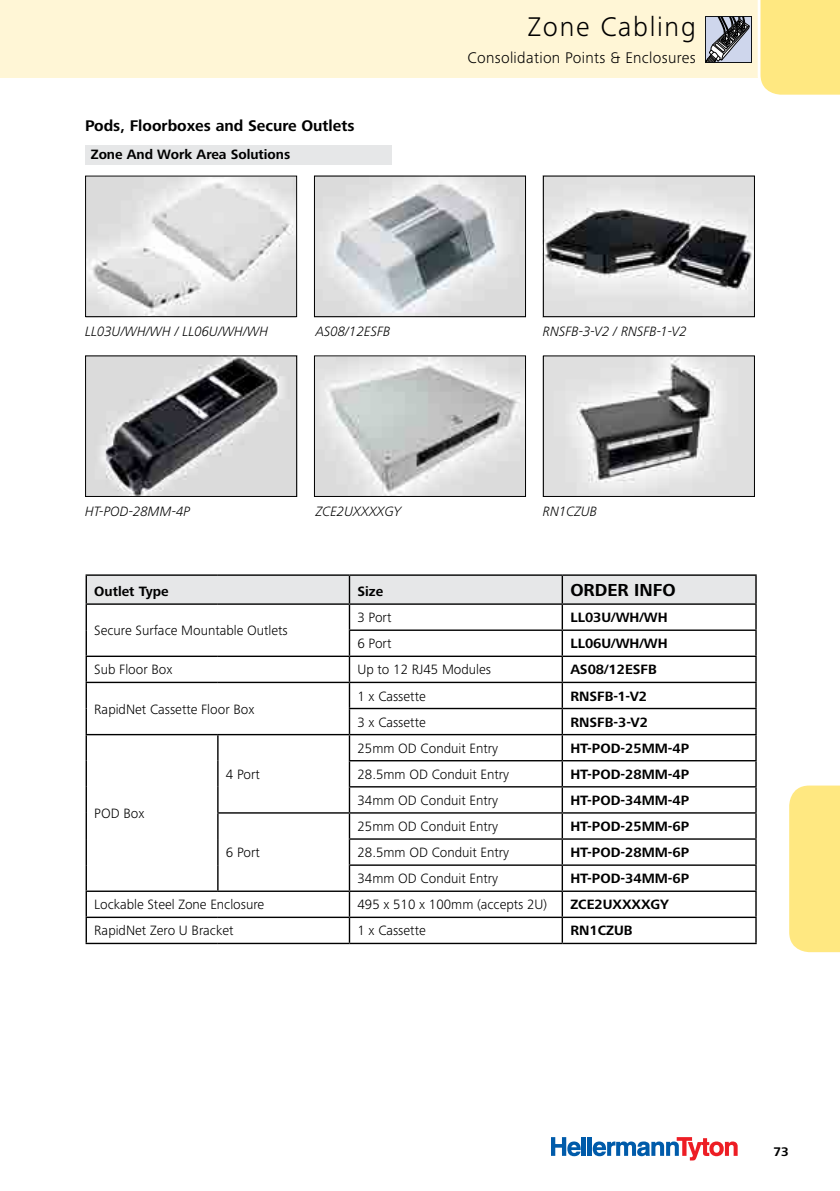
<style>
.page{position:relative;width:840px;height:1191px;background:#fff}
.page>*{position:absolute;margin:0;border:0;box-sizing:border-box;transform-origin:0 0}
.t1{font:300 28px "Frutiger Next LTW1 G";letter-spacing:.06em;color:#000}
.t2{font:700 18px "Frutiger Next LTW1 G";color:#000}
.t3{font:700 16px "Frutiger Next LTW1 G";color:#000}
.t4{font:300 16px "Frutiger Next LTW1 G";letter-spacing:.02em;color:#000}
.t5{font:300 14px "Frutiger Next LTW1 G";color:#000}
.t6{font:700 14px "Frutiger Next LTW1 G";color:#000}
.t7{font:italic 300 14px "Frutiger Next LTW1 G";color:#000}
.t8{font:700 13px "Frutiger Next LTW1 G";color:#000}
</style>
<div class="page">
<hr style="left:581px;top:1137px;width:4px;height:18px;background:#005baa">
<hr style="left:587px;top:1137px;width:4px;height:18px;background:#005baa">
<svg style="left:551px;top:1137px;width:29px;height:19px"></svg>
<svg style="left:592px;top:1137px;width:145px;height:23px"></svg>
<div style="left:0;top:0;width:759px;height:78px;background:#fff6d6"></div>
<svg style="left:705px;top:0;width:134px;height:95px"></svg>
<div style="left:789px;top:785px;width:50px;height:167px;background:#ffe881"></div>
<div style="left:85px;top:145px;width:306px;height:19px;background:#e6e7e8"></div>
<img style="left:87px;top:178px;width:208px;height:137px">
<div style="left:85px;top:176px;width:212px;height:141px;border:1px solid #000"></div>
<img style="left:87px;top:357px;width:208px;height:138px">
<div style="left:85px;top:355px;width:212px;height:142px;border:1px solid #000"></div>
<img style="left:544px;top:178px;width:208px;height:137px">
<div style="left:542px;top:176px;width:212px;height:141px;border:1px solid #000"></div>
<img style="left:544px;top:357px;width:208px;height:138px">
<div style="left:542px;top:355px;width:212px;height:142px;border:1px solid #000"></div>
<img style="left:316px;top:178px;width:207px;height:137px">
<div style="left:314px;top:176px;width:211px;height:141px;border:1px solid #000"></div>
<img style="left:316px;top:358px;width:207px;height:137px">
<div style="left:314px;top:355px;width:211px;height:142px;border:1px solid #000"></div>
<hr style="left:85px;top:603px;width:133px;height:2px;background:#000">
<hr style="left:85px;top:605px;width:2px;height:25px;background:#000">
<hr style="left:562px;top:603px;width:194px;height:2px;background:#000">
<hr style="left:754px;top:605px;width:2px;height:24px;background:#000">
<hr style="left:85px;top:630px;width:2px;height:25px;background:#000">
<hr style="left:562px;top:629px;width:194px;height:2px;background:#000">
<hr style="left:754px;top:631px;width:2px;height:24px;background:#000">
<hr style="left:85px;top:655px;width:133px;height:2px;background:#000">
<hr style="left:85px;top:657px;width:2px;height:24px;background:#000">
<hr style="left:562px;top:655px;width:194px;height:2px;background:#000">
<hr style="left:754px;top:657px;width:2px;height:24px;background:#000">
<hr style="left:85px;top:681px;width:133px;height:2px;background:#000">
<hr style="left:85px;top:683px;width:2px;height:25px;background:#000">
<hr style="left:562px;top:681px;width:194px;height:2px;background:#000">
<hr style="left:754px;top:683px;width:2px;height:25px;background:#000">
<hr style="left:85px;top:708px;width:2px;height:26px;background:#000">
<hr style="left:562px;top:708px;width:194px;height:1px;background:#000">
<hr style="left:754px;top:709px;width:2px;height:25px;background:#000">
<hr style="left:85px;top:734px;width:133px;height:1px;background:#000">
<hr style="left:85px;top:735px;width:2px;height:25px;background:#000">
<hr style="left:562px;top:734px;width:194px;height:1px;background:#000">
<hr style="left:754px;top:735px;width:2px;height:25px;background:#000">
<hr style="left:85px;top:760px;width:2px;height:27px;background:#000">
<hr style="left:562px;top:760px;width:194px;height:1px;background:#000">
<hr style="left:754px;top:761px;width:2px;height:25px;background:#000">
<hr style="left:85px;top:787px;width:2px;height:26px;background:#000">
<hr style="left:562px;top:786px;width:194px;height:1px;background:#000">
<hr style="left:754px;top:787px;width:2px;height:25px;background:#000">
<hr style="left:85px;top:813px;width:2px;height:26px;background:#000">
<hr style="left:562px;top:812px;width:194px;height:1px;background:#000">
<hr style="left:754px;top:813px;width:2px;height:25px;background:#000">
<hr style="left:85px;top:839px;width:2px;height:26px;background:#000">
<hr style="left:562px;top:838px;width:194px;height:1px;background:#000">
<hr style="left:754px;top:839px;width:2px;height:25px;background:#000">
<hr style="left:85px;top:865px;width:2px;height:25px;background:#000">
<hr style="left:562px;top:864px;width:194px;height:2px;background:#000">
<hr style="left:754px;top:866px;width:2px;height:24px;background:#000">
<hr style="left:85px;top:890px;width:133px;height:2px;background:#000">
<hr style="left:85px;top:892px;width:2px;height:24px;background:#000">
<hr style="left:562px;top:890px;width:194px;height:2px;background:#000">
<hr style="left:754px;top:892px;width:2px;height:24px;background:#000">
<hr style="left:85px;top:916px;width:133px;height:2px;background:#000">
<hr style="left:85px;top:918px;width:2px;height:24px;background:#000">
<hr style="left:562px;top:916px;width:194px;height:2px;background:#000">
<hr style="left:754px;top:918px;width:2px;height:24px;background:#000">
<hr style="left:85px;top:942px;width:133px;height:2px;background:#000">
<hr style="left:218px;top:942px;width:131px;height:2px;background:#000">
<hr style="left:349px;top:942px;width:213px;height:2px;background:#000">
<hr style="left:562px;top:942px;width:194px;height:2px;background:#000">
<hr style="left:85px;top:574px;width:133px;height:2px;background:#000">
<hr style="left:85px;top:576px;width:2px;height:27px;background:#000">
<hr style="left:218px;top:574px;width:131px;height:2px;background:#000">
<hr style="left:349px;top:574px;width:213px;height:2px;background:#000">
<hr style="left:562px;top:574px;width:194px;height:2px;background:#000">
<svg style="left:86px;top:575px;width:669px;height:367px"></svg>
<hr style="left:754px;top:576px;width:2px;height:27px;background:#000">
<p class="t3" style="left:85px;top:116px;width:271px">Pods, Floorboxes and Secure Outlets</p>
<p class="t6" style="left:91px;top:146px;width:201px">Zone And Work Area Solutions</p>
<p class="t7" style="left:85px;top:323px;width:184px">LL03U/WH/WH / LL06U/WH/WH</p>
<p class="t7" style="left:316px;top:323px;width:76px">AS08/12ESFB</p>
<h1 class="t1" style="left:527px;top:11px;width:169px">Zone Cabling</h1>
<p class="t4" style="left:467px;top:49px;width:230px">Consolidation Points &amp; Enclosures</p>
<p class="t7" style="left:542px;top:323px;width:145px">RNSFB-3-V2 / RNSFB-1-V2</p>
<p class="t7" style="left:85px;top:503px;width:107px">HT-POD-28MM-4P</p>
<p class="t7" style="left:316px;top:503px;width:87px">ZCE2UXXXXGY</p>
<p class="t7" style="left:542px;top:503px;width:55px">RN1CZUB</p>
<p class="t6" style="left:94px;top:583px;width:76px">Outlet Type</p>
<p class="t6" style="left:357px;top:583px;width:27px">Size</p>
<p class="t2" style="left:570px;top:580px;width:107px">ORDER INFO</p>
<p class="t5" style="left:94px;top:622px;width:195px">Secure Surface Mountable Outlets</p>
<p class="t5" style="left:357px;top:609px;width:35px">3 Port</p>
<p class="t6" style="left:570px;top:609px;width:99px">LL03U/WH/WH</p>
<p class="t5" style="left:357px;top:635px;width:35px">6 Port</p>
<p class="t6" style="left:570px;top:635px;width:99px">LL06U/WH/WH</p>
<p class="t5" style="left:94px;top:661px;width:80px">Sub Floor Box</p>
<p class="t5" style="left:357px;top:661px;width:135px">Up to 12 RJ45 Modules</p>
<p class="t6" style="left:570px;top:661px;width:88px">AS08/12ESFB</p>
<p class="t5" style="left:94px;top:701px;width:161px">RapidNet Cassette Floor Box</p>
<p class="t5" style="left:357px;top:688px;width:70px">1 x Cassette</p>
<p class="t6" style="left:570px;top:688px;width:78px">RNSFB-1-V2</p>
<p class="t5" style="left:357px;top:714px;width:70px">3 x Cassette</p>
<p class="t6" style="left:570px;top:714px;width:79px">RNSFB-3-V2</p>
<p class="t5" style="left:94px;top:805px;width:52px">POD Box</p>
<p class="t5" style="left:226px;top:766px;width:35px">4 Port</p>
<p class="t5" style="left:226px;top:844px;width:35px">6 Port</p>
<p class="t5" style="left:357px;top:740px;width:142px">25mm OD Conduit Entry</p>
<p class="t6" style="left:570px;top:740px;width:120px">HT-POD-25MM-4P</p>
<p class="t5" style="left:357px;top:766px;width:153px">28.5mm OD Conduit Entry</p>
<p class="t6" style="left:570px;top:766px;width:120px">HT-POD-28MM-4P</p>
<p class="t5" style="left:357px;top:792px;width:142px">34mm OD Conduit Entry</p>
<p class="t6" style="left:570px;top:792px;width:120px">HT-POD-34MM-4P</p>
<p class="t5" style="left:357px;top:818px;width:142px">25mm OD Conduit Entry</p>
<p class="t6" style="left:570px;top:818px;width:120px">HT-POD-25MM-6P</p>
<p class="t5" style="left:357px;top:844px;width:153px">28.5mm OD Conduit Entry</p>
<p class="t6" style="left:570px;top:844px;width:120px">HT-POD-28MM-6P</p>
<p class="t5" style="left:357px;top:870px;width:142px">34mm OD Conduit Entry</p>
<p class="t6" style="left:570px;top:870px;width:120px">HT-POD-34MM-6P</p>
<p class="t5" style="left:94px;top:896px;width:171px">Lockable Steel Zone Enclosure</p>
<p class="t5" style="left:357px;top:896px;width:191px">495 x 510 x 100mm (accepts 2U)</p>
<p class="t6" style="left:570px;top:896px;width:100px">ZCE2UXXXXGY</p>
<p class="t5" style="left:94px;top:922px;width:141px">RapidNet Zero U Bracket</p>
<p class="t5" style="left:357px;top:922px;width:70px">1 x Cassette</p>
<p class="t6" style="left:570px;top:922px;width:64px">RN1CZUB</p>
<p class="t8" style="left:773px;top:1144px;width:17px">73</p>
</div>
